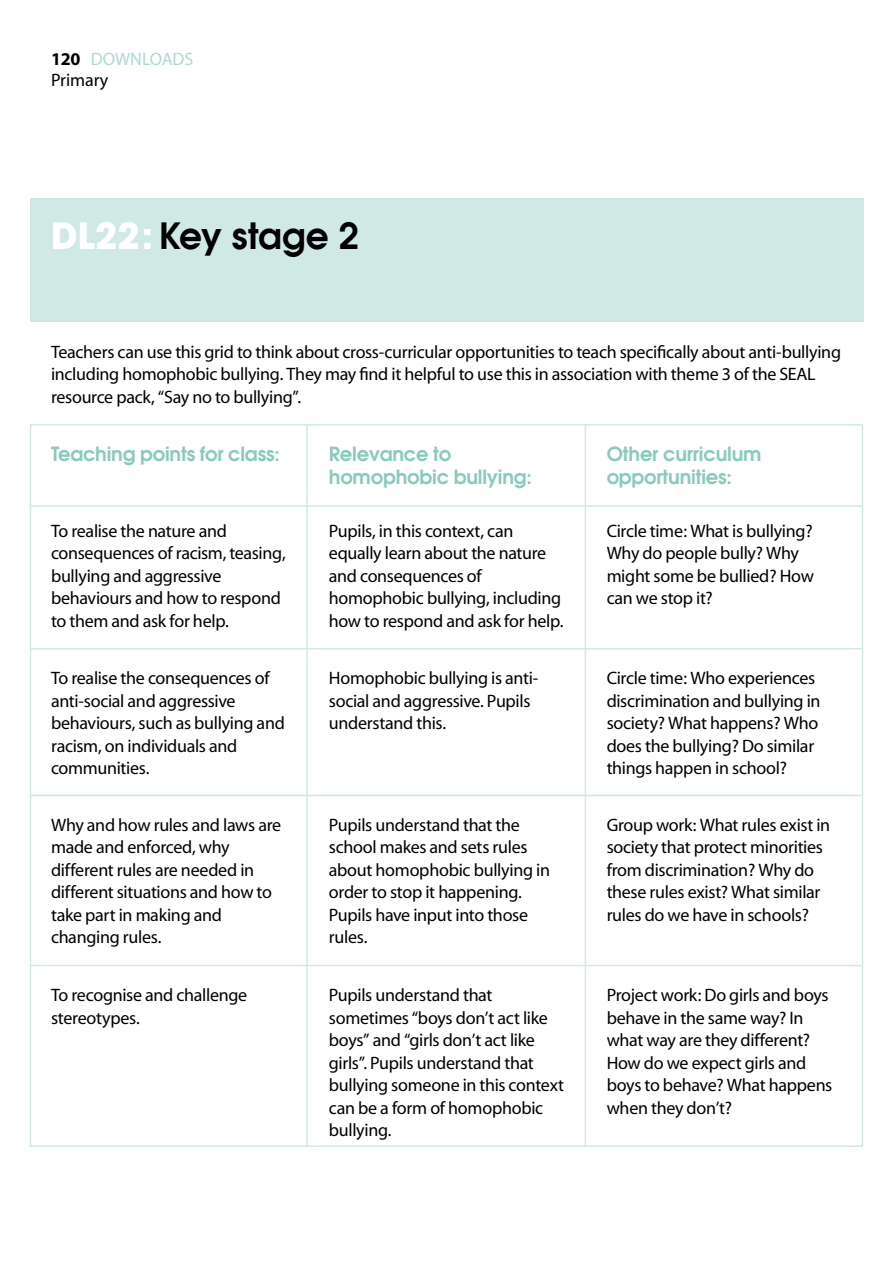
<style>
.page{position:relative;width:893px;height:1263px;background:#fff}
.page>*{position:absolute;margin:0;border:0;box-sizing:border-box;transform-origin:0 0}
.t1{font:600 36px "Avant Garde";letter-spacing:-.01em;color:#000}
.t2{font:600 19.5px/22.5px "Avant Garde";letter-spacing:-.01em;color:#8acabd}
.t3{font:18px/22.5px "Myriad";letter-spacing:-.015em;color:#000}
.t4{font:18px/21.6px "Myriad";letter-spacing:-.005em;color:#aedad3}
.s1{font-weight:700;color:#000}
.s2{color:#000}
.s3{font-weight:700;color:#fff}
</style>
<div class="page">
<div style="left:30px;top:199px;width:833px;height:123px;background:#d1e9e4"></div>
<hr style="left:306px;top:424px;width:2px;height:723px;background:#d1e9e4">
<hr style="left:30px;top:505px;width:832px;height:2px;background:#d1e9e4">
<hr style="left:30px;top:648px;width:832px;height:1px;background:#d1e9e4">
<hr style="left:30px;top:795px;width:832px;height:1px;background:#d1e9e4">
<hr style="left:30px;top:965px;width:832px;height:1px;background:#d1e9e4">
<hr style="left:585px;top:424px;width:1px;height:723px;background:#d1e9e4">
<p class="t4" style="left:51px;top:48px;width:144px"><span class="s1">120</span> DOWNLOADS<br><span class="s2">Primary</span></p>
<h1 class="t1" style="left:51px;top:212px;width:310px"><span class="s3">DL22:</span> Key stage 2</h1>
<p class="t3" style="left:51px;top:341px;width:791px">Teachers can use this grid to think about cross-curricular opportunities to teach specifically about anti-bullying including homophobic bullying. They may find it helpful to use this in association with theme 3 of the SEAL resource pack, “Say no to bullying”.</p>
<p class="t2" style="left:51px;top:442px;width:230px">Teaching points for class:</p>
<p class="t2" style="left:329px;top:442px;width:205px">Relevance to homophobic bullying:</p>
<p class="t2" style="left:607px;top:442px;width:156px">Other curriculum opportunities:</p>
<p class="t3" style="left:51px;top:520px;width:236px">To realise the nature and consequences of racism, teasing, bullying and aggressive behaviours and how to respond to them and ask for help.</p>
<p class="t3" style="left:329px;top:520px;width:236px">Pupils, in this context, can equally learn about the nature and consequences of homophobic bullying, including how to respond and ask for help.</p>
<p class="t3" style="left:607px;top:520px;width:209px">Circle time: What is bullying?<br>Why do people bully? Why might some be bullied? How can we stop it?</p>
<p class="t3" style="left:51px;top:668px;width:235px">To realise the consequences of anti-social and aggressive behaviours, such as bullying and racism, on individuals and communities.</p>
<p class="t3" style="left:329px;top:668px;width:211px">Homophobic bullying is anti&shy;social and aggressive. Pupils understand this.</p>
<p class="t3" style="left:607px;top:668px;width:215px">Circle time: Who experiences discrimination and bullying in society? What happens? Who does the bullying? Do similar things happen in school?</p>
<p class="t3" style="left:51px;top:814px;width:232px">Why and how rules and laws are made and enforced, why different rules are needed in different situations and how to take part in making and changing rules.</p>
<p class="t3" style="left:329px;top:814px;width:223px">Pupils understand that the school makes and sets rules about homophobic bullying in order to stop it happening.<br>Pupils have input into those rules.</p>
<p class="t3" style="left:607px;top:814px;width:225px">Group work: What rules exist in society that protect minorities from discrimination? Why do these rules exist? What similar rules do we have in schools?</p>
<p class="t3" style="left:51px;top:984px;width:198px">To recognise and challenge stereotypes.</p>
<p class="t3" style="left:329px;top:984px;width:237px">Pupils understand that sometimes “boys don’t act like boys” and “girls don’t act like girls”. Pupils understand that bullying someone in this context can be a form of homophobic bullying.</p>
<p class="t3" style="left:607px;top:984px;width:227px">Project work: Do girls and boys behave in the same way? In what way are they different?<br>How do we expect girls and boys to behave? What happens when they don’t?</p>
</div>
